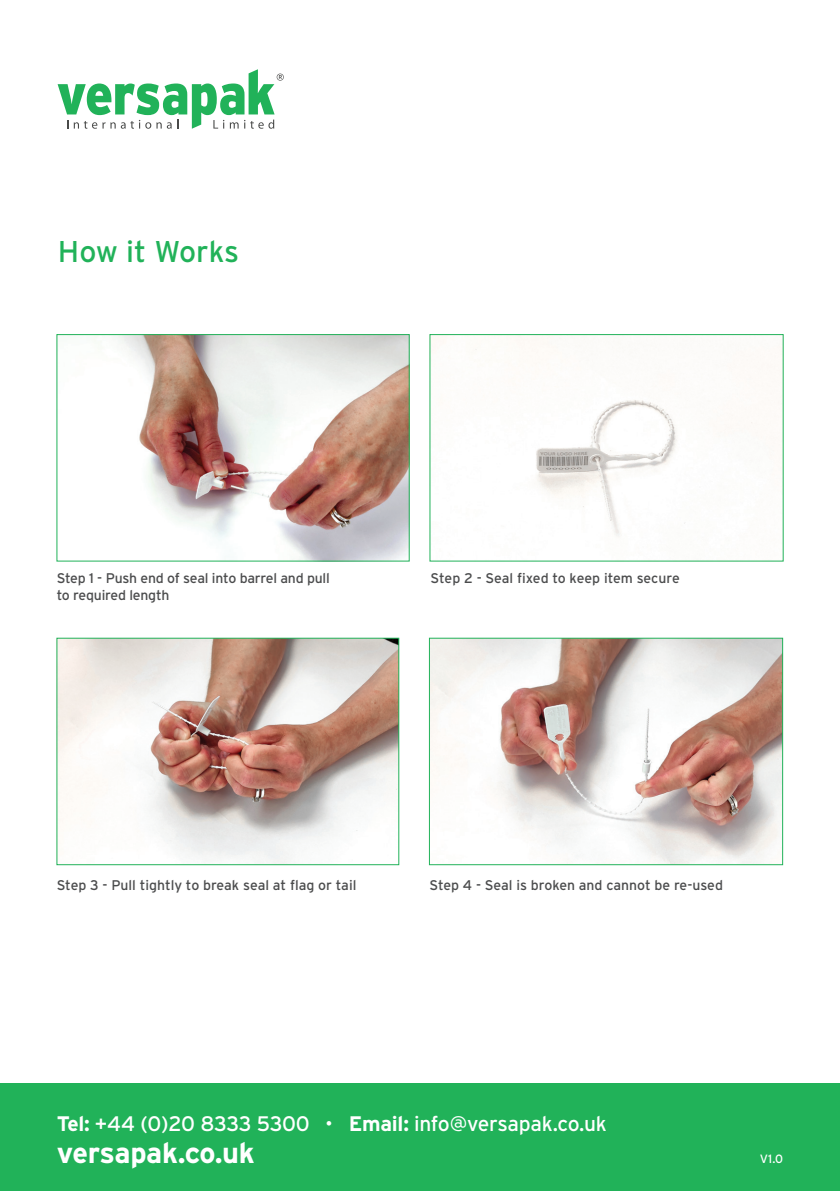
<style>
.page{position:relative;width:840px;height:1191px;background:#fff}
.page>*{position:absolute;margin:0;border:0;box-sizing:border-box;transform-origin:0 0}
.t1{font:30px "Interstate";color:#21b259}
.t2{font:700 29px "Interstate";letter-spacing:-.015em;color:#fff}
.t3{font:21px "Interstate";letter-spacing:-.02em;color:#fff}
.t4{font:14px/16.8px "Interstate";letter-spacing:-.015em;color:#4b4c4d}
.t5{font:12px "Interstate";color:#fff}
.s1{font-weight:700}
.s2{font-weight:300}
</style>
<div class="page">
<div style="left:0;top:1083px;width:839px;height:108px;background:#21b259"></div>
<svg style="left:58px;top:69px;width:225px;height:60px"></svg>
<img style="left:59px;top:640px;width:338px;height:223px">
<div style="left:57px;top:638px;width:342px;height:227px;border:1px solid #21b259"></div>
<img style="left:431px;top:640px;width:349px;height:223px">
<div style="left:429px;top:638px;width:353px;height:227px;border:1px solid #21b259"></div>
<img style="left:431px;top:336px;width:348px;height:201px">
<div style="left:429px;top:334px;width:353px;height:227px;border:1px solid #21b259"></div>
<img style="left:94px;top:336px;width:313px;height:223px">
<div style="left:57px;top:334px;width:352px;height:227px;border:1px solid #21b259"></div>
<h1 class="t1" style="left:58px;top:235px;width:183px">How it Works</h1>
<p class="t4" style="left:57px;top:569px;width:274px">Step 1 - Push end of seal into barrel and pull to required length</p>
<p class="t4" style="left:430px;top:569px;width:250px">Step 2 - Seal fixed to keep item secure</p>
<p class="t4" style="left:57px;top:876px;width:301px">Step 3 - Pull tightly to break seal at flag or tail</p>
<p class="t4" style="left:429px;top:876px;width:295px">Step 4 - Seal is broken and cannot be re-used</p>
<h3 class="t3" style="left:57px;top:1111px;width:551px"><span class="s1">Tel:</span> +44 (0)20 8333 5300 <span class="s2">•</span> <span class="s1">Email:</span> info@versapak.co.uk</h3>
<h2 class="t2" style="left:57px;top:1136px;width:199px">versapak.co.uk</h2>
<p class="t5" style="left:759px;top:1151px;width:25px">V1.0</p>
</div>
